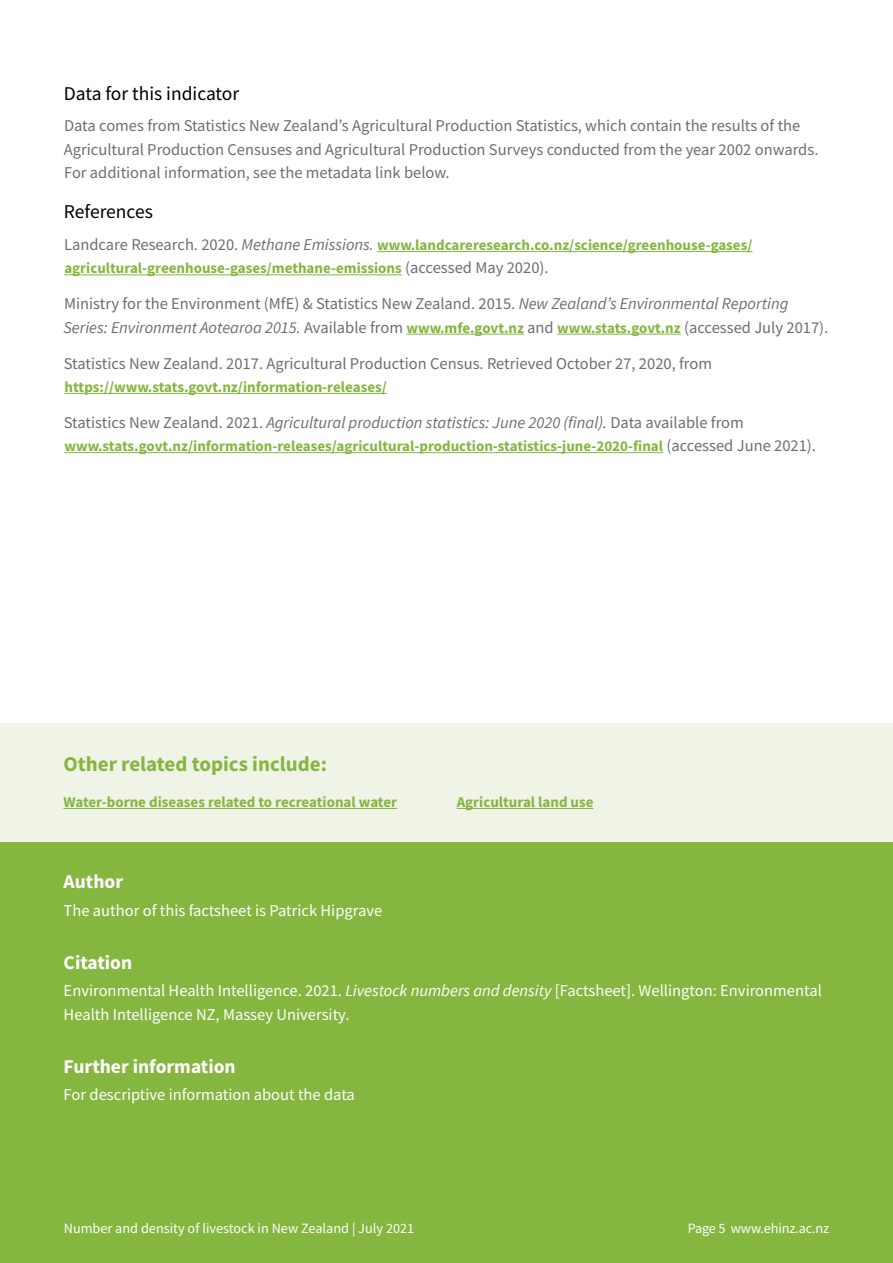
<style>
.page{position:relative;width:893px;height:1263px;background:#fff}
.page>*{position:absolute;margin:0;border:0;box-sizing:border-box;transform-origin:0 0}
.t1{font:700 21px "Source Sans Pro";color:#85b640}
.t2{font:700 19.5px "Source Sans Pro";color:#fff}
.t3{font:19.5px "Source Sans Pro";color:#000}
.t4{font:16.5px/23.2px "Source Sans Pro";color:#6f6e6f}
.t5{font:16.5px/23.2px "Source Sans Pro";color:#fff}
.t6{font:italic 16.5px "Source Sans Pro";color:#6f6e6f}
.t7{font:700 15px/23.2px "Source Sans Pro";color:#85b640}
.t8{font:14.25px "Source Sans Pro";color:#fff}
.s1{font-weight:400;font-size:16.5px;color:#6f6e6f}
.s2{font-weight:400;font-style:italic;font-size:16.5px;color:#6f6e6f}
.s3{font-style:italic}
.s4{font-weight:700;font-size:15px;color:#85b640}
.s5{font-style:normal}
</style>
<div class="page">
<div style="left:0;top:771px;width:893px;height:492px;background:#85b640"></div>
<div style="left:0;top:723px;width:893px;height:118px;background:#eff4e6"></div>
<hr style="left:63px;top:808px;width:334px;height:1px;background:#85b640">
<hr style="left:457px;top:808px;width:136px;height:1px;background:#85b640">
<hr style="left:377px;top:251px;width:375px;height:1px;background:#85b640">
<hr style="left:64px;top:274px;width:338px;height:1px;background:#85b640">
<hr style="left:406px;top:334px;width:118px;height:1px;background:#85b640">
<hr style="left:557px;top:334px;width:124px;height:1px;background:#85b640">
<hr style="left:65px;top:393px;width:322px;height:1px;background:#85b640">
<hr style="left:64px;top:452px;width:599px;height:1px;background:#85b640">
<p class="t3" style="left:64px;top:81px;width:177px">Data for this indicator</p>
<p class="t4" style="left:64px;top:114px;width:756px">Data comes from Statistics New Zealand’s Agricultural Production Statistics, which contain the results of the<br>Agricultural Production Censuses and Agricultural Production Surveys conducted from the year 2002 onwards.<br>For additional information, see the metadata link below.</p>
<p class="t3" style="left:64px;top:199px;width:90px">References</p>
<p class="t7" style="left:64px;top:233px;width:690px"><span class="s1">Landcare Research. 2020.</span> <span class="s2">Methane Emissions.</span> www.landcareresearch.co.nz/science/greenhouse-gases/ agricultural-greenhouse-gases/methane-emissions <span class="s1">(accessed May 2020).</span></p>
<p class="t4" style="left:63px;top:292px;width:766px">Ministry for the Environment (MfE) &amp; Statistics New Zealand. 2015. <span class="s3">New Zealand’s Environmental Reporting<br>Series: Environment Aotearoa 2015.</span> Available from <span class="s4">www.mfe.govt.nz</span> and <span class="s4">www.stats.govt.nz</span> (accessed July 2017).</p>
<p class="t4" style="left:64px;top:351px;width:650px">Statistics New Zealand. 2017. Agricultural Production Census. Retrieved October 27, 2020, from</p>
<p class="t7" style="left:65px;top:375px;width:324px">https://www.stats.govt.nz/information-releases/</p>
<p class="t6" style="left:64px;top:412px;width:682px"><span class="s5">Statistics New Zealand. 2021.</span> Agricultural production statistics: June 2020 (final). <span class="s5">Data available from</span></p>
<p class="t7" style="left:64px;top:434px;width:753px">www.stats.govt.nz/information-releases/agricultural-production-statistics-june-2020-final <span class="s1">(accessed June 2021).</span></p>
<p class="t1" style="left:63px;top:750px;width:265px">Other related topics include:</p>
<p class="t7" style="left:63px;top:790px;width:335px">Water-borne diseases related to recreational water</p>
<p class="t7" style="left:457px;top:790px;width:138px">Agricultural land use</p>
<p class="t2" style="left:64px;top:868px;width:61px">Author</p>
<p class="t5" style="left:64px;top:898px;width:320px">The author of this factsheet is Patrick Hipgrave</p>
<p class="t2" style="left:64px;top:949px;width:70px">Citation</p>
<p class="t5" style="left:64px;top:979px;width:760px">Environmental Health Intelligence. 2021. <span class="s3">Livestock numbers and density</span> [Factsheet]. Wellington: Environmental<br>Health Intelligence NZ, Massey University.</p>
<p class="t2" style="left:64px;top:1053px;width:174px">Further information</p>
<p class="t5" style="left:64px;top:1083px;width:293px">For descriptive information about the data</p>
<p class="t8" style="left:64px;top:1219px;width:352px">Number and density of livestock in New Zealand | July 2021</p>
<p class="t8" style="left:688px;top:1219px;width:143px">Page 5 www.ehinz.ac.nz</p>
</div>
